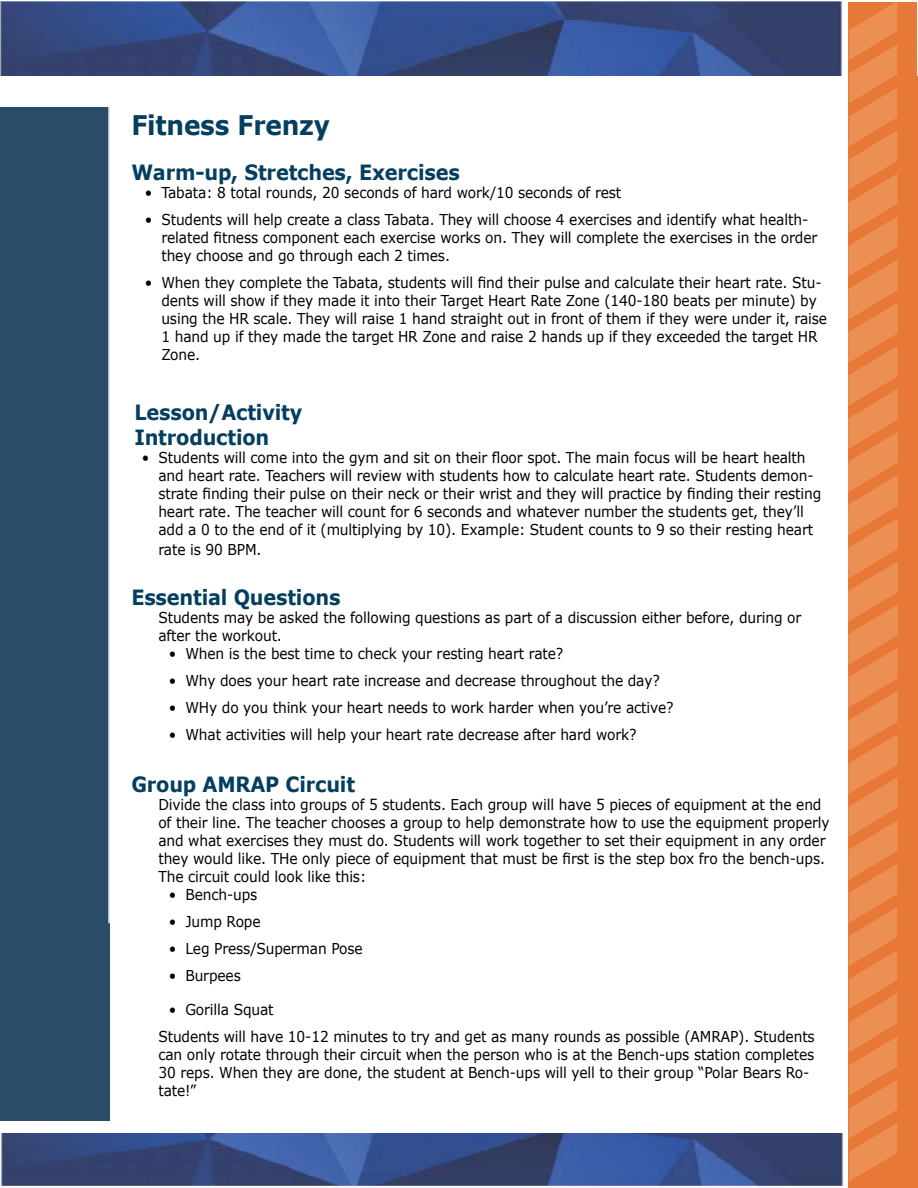
<style>
.page{position:relative;width:918px;height:1188px;background:#fff}
.page>*{position:absolute;margin:0;border:0;box-sizing:border-box;transform-origin:0 0}
.t1{font:700 27px "Verdana";letter-spacing:-.01em;color:#043f5f;scale:.92 1}
.t2{font:700 21px/25.2px "Verdana";letter-spacing:-.01em;color:#043f5f;scale:.92 1}
.t3{font:15px/18px "Verdana";letter-spacing:-.01em;color:#000;scale:.92 1}
</style>
<div class="page">
<div style="left:849px;top:2px;width:69px;height:1186px;background:#e77837"></div>
<svg style="left:849px;top:2px;width:48px;height:1179px"></svg>
<div style="left:1px;top:107px;width:109px;height:1013px;background:#2a4c68"></div>
<hr style="left:108px;top:107px;width:2px;height:816px;background:#fdfdfd">
<img style="left:1px;top:1134px;width:842px;height:52px">
<img style="left:0;top:1px;width:843px;height:75px">
<svg style="left:917px;top:2px;width:1px;height:74px"></svg>
<h1 class="t1" style="left:131px;top:106px;width:217px">Fitness Frenzy</h1>
<h2 class="t2" style="left:131px;top:160px;width:358px">Warm-up, Stretches, Exercises</h2>
<p class="t3" style="left:145px;top:184px;width:519px">• Tabata: 8 total rounds, 20 seconds of hard work/10 seconds of rest</p>
<p class="t3" style="left:161px;top:211px;width:714px;text-indent:-17px">• Students will help create a class Tabata. They will choose 4 exercises and identify what health&shy;related fitness component each exercise works on. They will complete the exercises in the order they choose and go through each 2 times.</p>
<p class="t3" style="left:161px;top:274px;width:725px;text-indent:-17px">• When they complete the Tabata, students will find their pulse and calculate their heart rate. Stu&shy;dents will show if they made it into their Target Heart Rate Zone (140-180 beats per minute) by using the HR scale. They will raise 1 hand straight out in front of them if they were under it, raise 1 hand up if they made the target HR Zone and raise 2 hands up if they exceeded the target HR Zone.</p>
<h2 class="t2" style="left:134px;top:399px;width:184px">Lesson/Activity<br>Introduction</h2>
<p class="t3" style="left:158px;top:448px;width:722px;text-indent:-17px">• Students will come into the gym and sit on their floor spot. The main focus will be heart health and heart rate. Teachers will review with students how to calculate heart rate. Students demon&shy;strate finding their pulse on their neck or their wrist and they will practice by finding their resting heart rate. The teacher will count for 6 seconds and whatever number the students get, they’ll add a 0 to the end of it (multiplying by 10). Example: Student counts to 9 so their resting heart</p>
<p class="t3" style="left:158px;top:540px;width:114px">rate is 90 BPM.</p>
<h2 class="t2" style="left:131px;top:584px;width:229px">Essential Questions</h2>
<p class="t3" style="left:158px;top:608px;width:700px">Students may be asked the following questions as part of a discussion either before, during or after the workout.</p>
<p class="t3" style="left:169px;top:644px;width:430px">• When is the best time to check your resting heart rate?</p>
<p class="t3" style="left:169px;top:671px;width:535px">• Why does your heart rate increase and decrease throughout the day?</p>
<p class="t3" style="left:169px;top:698px;width:550px">• WHy do you think your heart needs to work harder when you’re active?</p>
<p class="t3" style="left:169px;top:725px;width:510px">• What activities will help your heart rate decrease after hard work?</p>
<h2 class="t2" style="left:131px;top:772px;width:245px">Group AMRAP Circuit</h2>
<p class="t3" style="left:158px;top:796px;width:731px">Divide the class into groups of 5 students. Each group will have 5 pieces of equipment at the end of their line. The teacher chooses a group to help demonstrate how to use the equipment properly and what exercises they must do. Students will work together to set their equipment in any order they would like. THe only piece of equipment that must be first is the step box fro the bench-ups.<br>The circuit could look like this:</p>
<p class="t3" style="left:169px;top:886px;width:98px">• Bench-ups</p>
<p class="t3" style="left:169px;top:913px;width:101px">• Jump Rope</p>
<p class="t3" style="left:169px;top:940px;width:212px">• Leg Press/Superman Pose</p>
<p class="t3" style="left:169px;top:967px;width:80px">• Burpees</p>
<p class="t3" style="left:158px;top:996px;width:715px;line-height:27px;text-indent:11px">• Gorilla Squat<br>Students will have 10-12 minutes to try and get as many rounds as possible (AMRAP). Students</p>
<p class="t3" style="left:158px;top:1046px;width:715px">can only rotate through their circuit when the person who is at the Bench-ups station completes<br>30 reps. When they are done, the student at Bench-ups will yell to their group “Polar Bears Ro&shy;tate!”</p>
</div>
